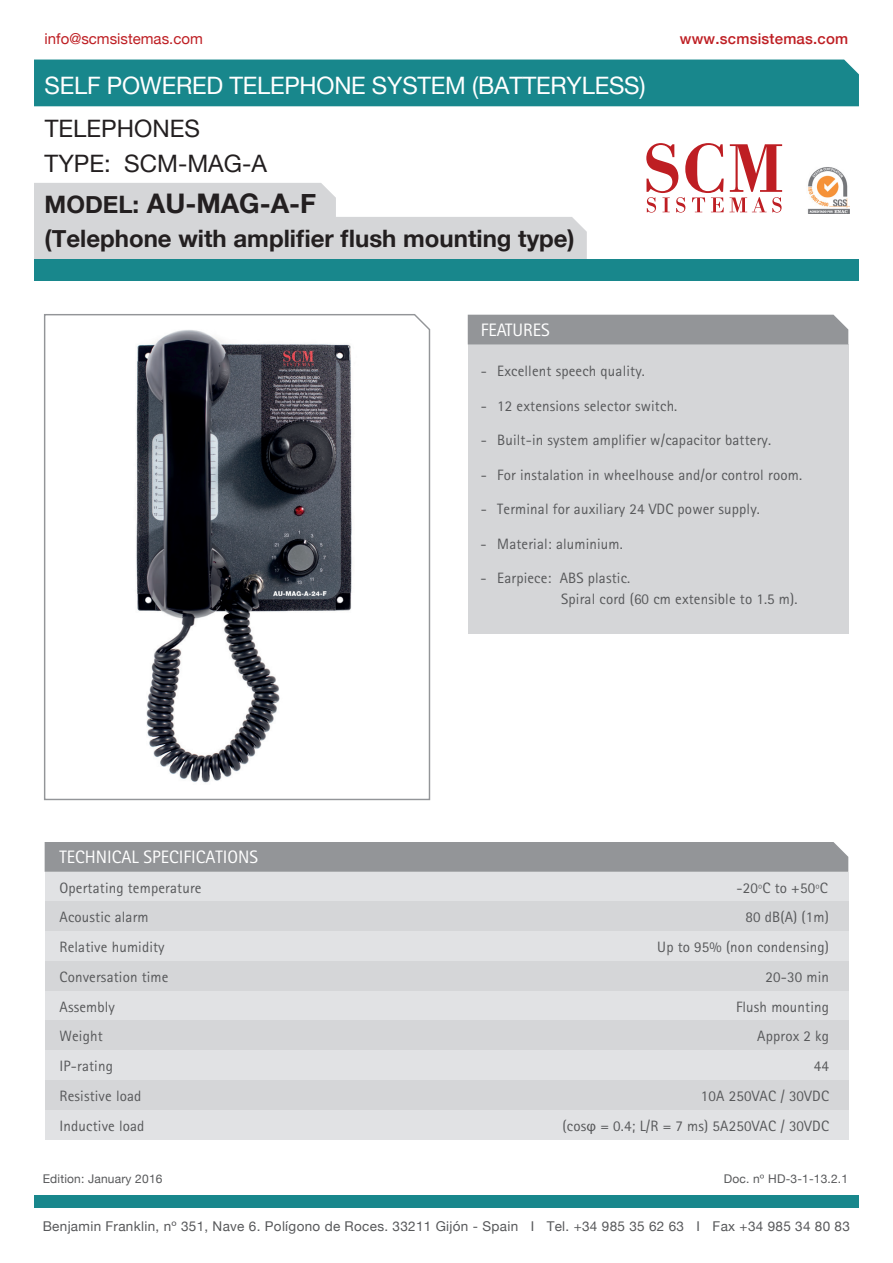
<style>
.page{position:relative;width:893px;height:1263px;background:#fff}
.page>*{position:absolute;margin:0;border:0;box-sizing:border-box;transform-origin:0 0}
.t1{font:700 27px "Helvetica Neue";color:#231f20}
.t2{font:700 24px "Helvetica Neue";color:#231f20}
.t3{font:24px "Helvetica Neue";letter-spacing:-.01em;color:#fff}
.t4{font:24px "Helvetica Neue";color:#231f20}
.t5{font:18px "Rotis Sans Serif";color:#fff}
.t6{font:15px/21px "Rotis Sans Serif";letter-spacing:.01em;color:#57585a}
.t7{font:15px "Helvetica Neue";color:#be1e23}
.t8{font:500 15px "Helvetica Neue";letter-spacing:.015em;color:#be1e23}
.t9{font:13.5px "Helvetica Neue";letter-spacing:.025em;color:#57585a}
.t10{font:12px "Helvetica Neue";letter-spacing:.015em;color:#57585a}
.s1{font-size:24px}
.s2{font-family:"Myriad Pro"}
</style>
<div class="page">
<svg style="left:34px;top:183px;width:553px;height:76px"></svg>
<div style="left:34px;top:60px;width:825px;height:46px;background:#18878c"></div>
<div style="left:34px;top:259px;width:825px;height:22px;background:#18878c"></div>
<div style="left:34px;top:1195px;width:825px;height:13px;background:#18878c"></div>
<img style="left:807px;top:167px;width:43px;height:46px">
<svg style="left:646px;top:143px;width:136px;height:70px"></svg>
<div style="left:468px;top:344px;width:380px;height:290px;background:#d5d6d8"></div>
<div style="left:468px;top:315px;width:380px;height:29px;background:#939598"></div>
<svg style="left:44px;top:314px;width:387px;height:487px"></svg>
<div style="left:45px;top:872px;width:803px;height:29px;background:#e1e2e4"></div>
<div style="left:45px;top:842px;width:803px;height:30px;background:#939598"></div>
<div style="left:45px;top:901px;width:803px;height:30px;background:#d5d6d8"></div>
<div style="left:45px;top:931px;width:803px;height:30px;background:#e1e2e4"></div>
<div style="left:45px;top:961px;width:803px;height:30px;background:#d5d6d8"></div>
<div style="left:45px;top:991px;width:803px;height:29px;background:#e1e2e4"></div>
<div style="left:45px;top:1020px;width:803px;height:30px;background:#d5d6d8"></div>
<div style="left:45px;top:1050px;width:803px;height:30px;background:#e1e2e4"></div>
<div style="left:45px;top:1080px;width:803px;height:30px;background:#d5d6d8"></div>
<div style="left:45px;top:1110px;width:803px;height:30px;background:#e1e2e4"></div>
<p class="t7" style="left:45px;top:28px;width:160px">info@scmsistemas.com</p>
<h2 class="t3" style="left:45px;top:68px;width:602px">SELF POWERED TELEPHONE SYSTEM (BATTERYLESS)</h2>
<h2 class="t4" style="left:45px;top:112px;width:157px">TELEPHONES</h2>
<h2 class="t4" style="left:45px;top:146px;width:224px">TYPE: SCM-MAG-A</h2>
<h1 class="t1" style="left:45px;top:182px;width:273px"><span class="s1">MODEL:</span> AU-MAG-A-F</h1>
<h2 class="t2" style="left:45px;top:219px;width:532px">(Telephone with amplifier flush mounting type)</h2>
<p class="t8" style="left:680px;top:26px;width:170px">www.scmsistemas.com</p>
<p class="t5" style="left:481px;top:319px;width:71px">FEATURES</p>
<p class="t6" style="left:481px;top:361px;width:166px">- Excellent speech quality.</p>
<p class="t6" style="left:481px;top:395px;width:198px">- 12 extensions selector switch.</p>
<p class="t6" style="left:481px;top:430px;width:292px">- Built-in system amplifier w/capacitor battery.</p>
<p class="t6" style="left:481px;top:464px;width:323px">- For instalation in wheelhouse and/or control room.</p>
<p class="t6" style="left:481px;top:499px;width:281px">- Terminal for auxiliary 24 VDC power supply.</p>
<p class="t6" style="left:481px;top:533px;width:144px">- Material: aluminium.</p>
<p class="t6" style="left:561px;top:568px;width:238px;text-indent:-81px">- Earpiece: ABS plastic.<br>Spiral cord (60 cm extensible to 1.5 m).</p>
<p class="t5" style="left:60px;top:847px;width:200px">TECHNICAL SPECIFICATIONS</p>
<p class="t6" style="left:60px;top:877px;width:143px">Opertating temperature</p>
<p class="t6" style="left:737px;top:877px;width:93px">-20ºC to +50ºC</p>
<p class="t6" style="left:60px;top:907px;width:91px">Acoustic alarm</p>
<p class="t6" style="left:746px;top:907px;width:85px">80 dB(A) (1m)</p>
<p class="t6" style="left:60px;top:936px;width:107px">Relative humidity</p>
<p class="t6" style="left:657px;top:936px;width:173px">Up to 95% (non condensing)</p>
<p class="t6" style="left:60px;top:966px;width:111px">Conversation time</p>
<p class="t6" style="left:766px;top:966px;width:65px">20-30 min</p>
<p class="t6" style="left:60px;top:996px;width:57px">Assembly</p>
<p class="t6" style="left:736px;top:996px;width:95px">Flush mounting</p>
<p class="t6" style="left:60px;top:1026px;width:45px">Weight</p>
<p class="t6" style="left:757px;top:1026px;width:73px">Approx 2 kg</p>
<p class="t6" style="left:60px;top:1055px;width:55px">IP-rating</p>
<p class="t6" style="left:814px;top:1055px;width:17px">44</p>
<p class="t6" style="left:60px;top:1085px;width:83px">Resistive load</p>
<p class="t6" style="left:701px;top:1085px;width:130px">10A 250VAC / 30VDC</p>
<p class="t6" style="left:60px;top:1115px;width:86px">Inductive load</p>
<p class="t6" style="left:563px;top:1115px;width:268px">(cos<span class="s2">φ</span> = 0.4; L/R = 7 ms) 5A250VAC / 30VDC</p>
<p class="t10" style="left:43px;top:1170px;width:121px">Edition: January 2016</p>
<p class="t10" style="left:724px;top:1170px;width:126px">Doc. nº HD-3-1-13.2.1</p>
<p class="t9" style="left:43px;top:1216px;width:809px">Benjamin Franklin, nº 351, Nave 6. Polígono de Roces. 33211 Gijón - Spain I Tel. +34 985 35 62 63 I Fax +34 985 34 80 83</p>
</div>
